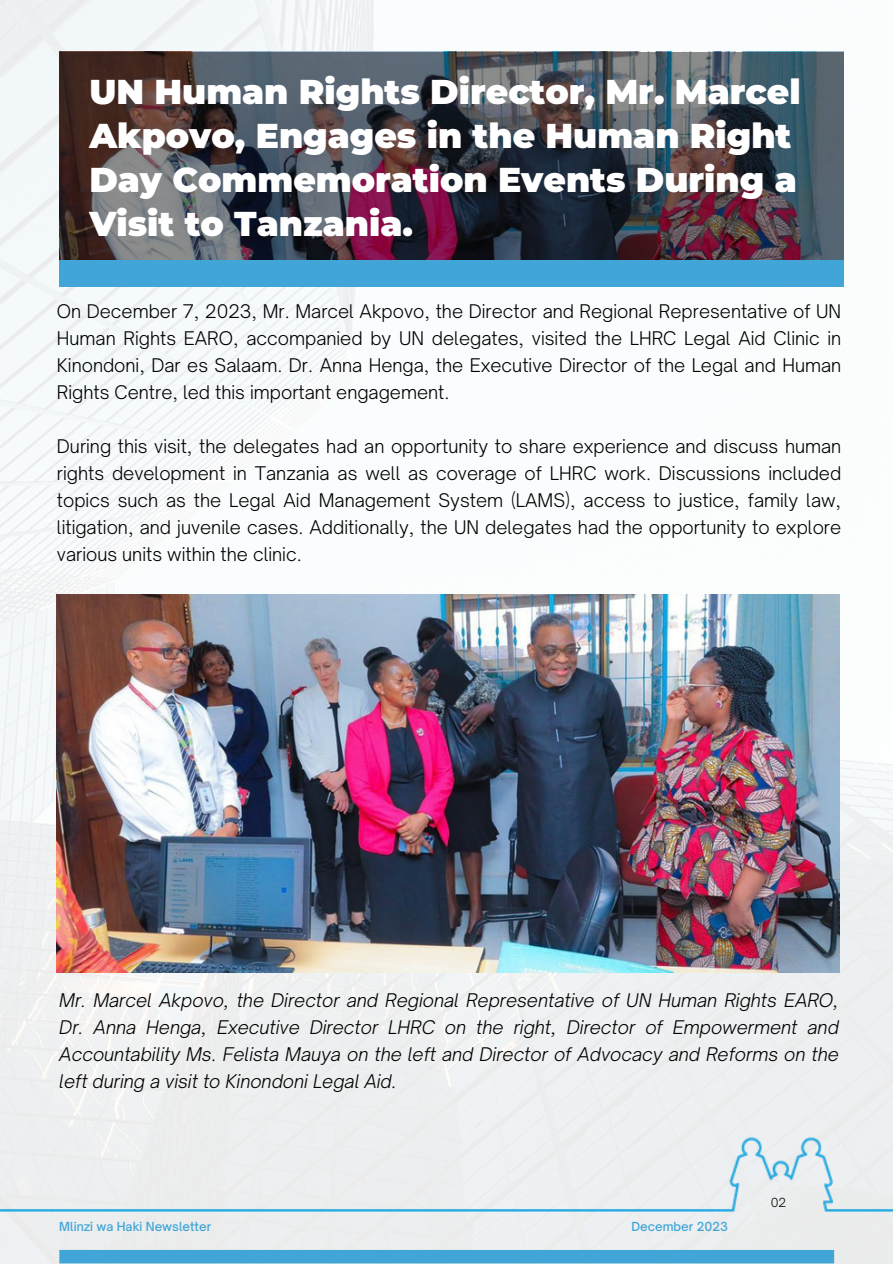
<style>
.page{position:relative;width:893px;height:1264px;background:#fff}
.page>*{position:absolute;margin:0;border:0;box-sizing:border-box;transform-origin:0 0}
.t1{font:900 34.5px/43.8px "Montserrat";color:#fff}
.t2{font:300 18px/27px "Open Sauce One";color:#000;text-align:justify}
.t3{font:italic 300 18px/27px "Open Sauce One";color:#000;text-align:justify}
.t4{font:500 12px "Open Sauce One";color:#41a6d7}
.t5{font:300 12px "Open Sauce One";color:#000}
</style>
<div class="page">
<img style="left:0;top:0;width:892px;height:1263px">
<div style="left:59px;top:1249px;width:775px;height:14px;background:#41a6d7"></div>
<div style="left:0;top:1119px;width:892px;height:101px;background:#eceef0"></div>
<img style="left:59px;top:52px;width:784px;height:208px">
<div style="left:59px;top:260px;width:784px;height:26px;background:#41a6d7"></div>
<img style="left:57px;top:594px;width:782px;height:378px">
<p class="t1" style="left:89px;top:70px;width:712px">UN Human Rights Director, Mr. Marcel<br>Akpovo, Engages in the Human Right<br>Day Commemoration Events During a<br>Visit to Tanzania.</p>
<p class="t2" style="left:57px;top:298px;width:785px">On December 7, 2023, Mr. Marcel Akpovo, the Director and Regional Representative of UN Human Rights EARO, accompanied by UN delegates, visited the LHRC Legal Aid Clinic in Kinondoni, Dar es Salaam. Dr. Anna Henga, the Executive Director of the Legal and Human Rights Centre, led this important engagement.</p>
<p class="t2" style="left:57px;top:433px;width:785px">During this visit, the delegates had an opportunity to share experience and discuss human rights development in Tanzania as well as coverage of LHRC work. Discussions included topics such as the Legal Aid Management System (LAMS), access to justice, family law, litigation, and juvenile cases. Additionally, the UN delegates had the opportunity to explore various units within the clinic.</p>
<p class="t3" style="left:59px;top:986px;width:781px">Mr. Marcel Akpovo, the Director and Regional Representative of UN Human Rights EARO, Dr. Anna Henga, Executive Director LHRC on the right, Director of Empowerment and Accountability Ms. Felista Mauya on the left and Director of Advocacy and Reforms on the left during a visit to Kinondoni Legal Aid.</p>
<p class="t4" style="left:59px;top:1218px;width:153px">Mlinzi wa Haki Newsletter</p>
<p class="t4" style="left:631px;top:1218px;width:98px">December 2023</p>
<p class="t5" style="left:770px;top:1195px;width:17px">02</p>
</div>
